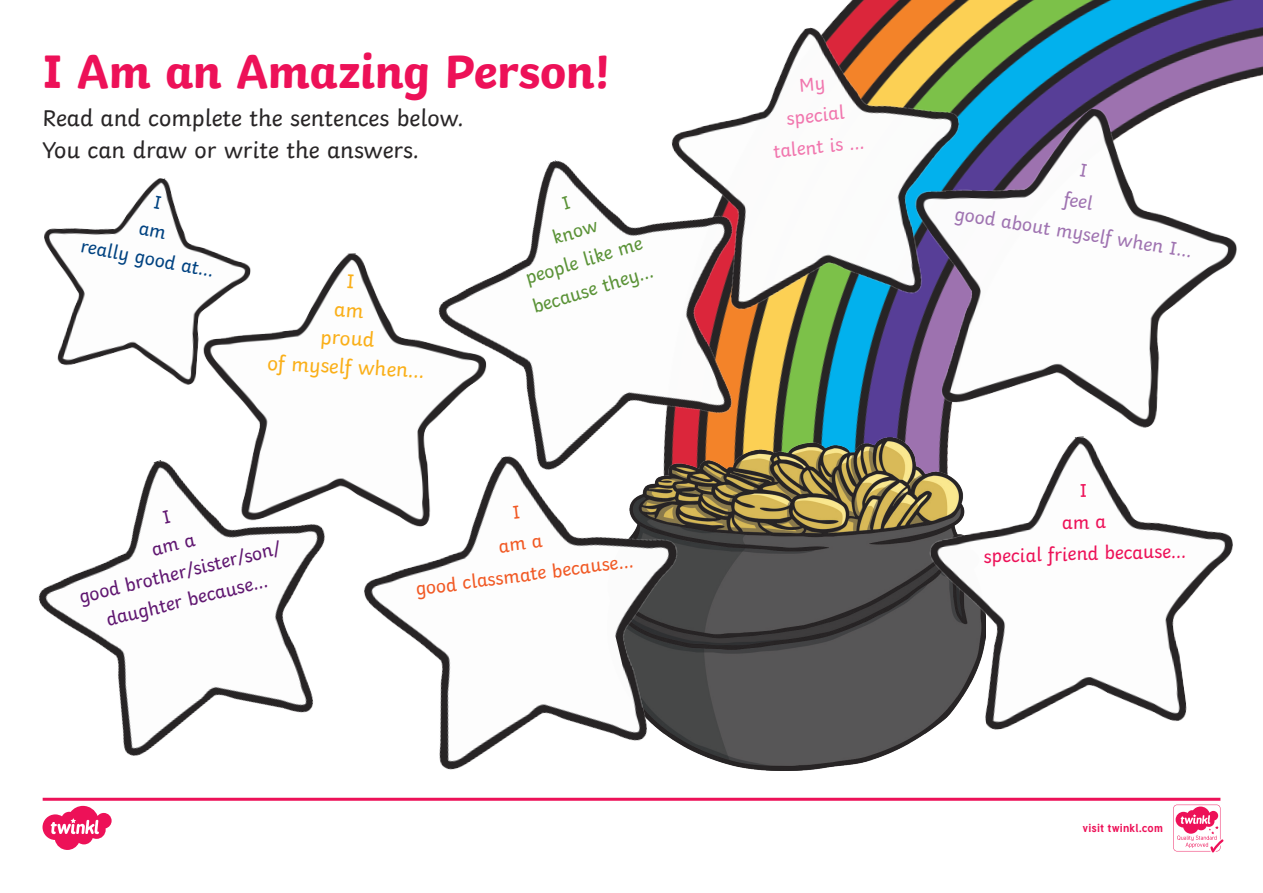
<style>
.page{position:relative;width:1263px;height:893px;background:#fff}
.page>*{position:absolute;margin:0;border:0;box-sizing:border-box;transform-origin:0 0}
.Heading_1{font:700 49.5px "Twinkl";letter-spacing:-.01em;color:#ed1158}
.KS1_Body_Copy{font:24px/31.5px "Twinkl";color:#282526}
.KS1_Body_Copy-2{font:21px/28.5px "Twinkl";color:#faaf18;text-align:center}
.KS1_Body_Copy-3{font:19.5px/28.5px "Twinkl";color:#601771;text-align:center}
.KS1_Body_Copy-4{font:19.5px/30px "Twinkl";color:#5a9236;text-align:center}
.KS1_Body_Copy-5{font:19.5px/31.5px "Twinkl";color:#9f73b1;text-align:center}
.KS1_Body_Copy-6{font:19.5px/31.5px "Twinkl";color:#ed1158;text-align:center}
.KS1_Body_Copy-7{font:19.5px/31.5px "Twinkl";color:#f15924;text-align:center}
.KS1_Body_Copy-8{font:19.5px/31.5px "Twinkl";color:#f176ae;text-align:center}
.KS1_Body_Copy-9{font:19.5px/28.5px "Twinkl";color:#004281;text-align:center}
.t1{font:700 11.4px "Tuffy";letter-spacing:.015em;color:#ed1158}
</style>
<div class="page">
<img style="left:827px;top:0;width:436px;height:437px">
<img style="left:743px;top:437px;width:150px;height:333px">
<img style="left:512px;top:160px;width:315px;height:378px">
<img style="left:876px;top:99px;width:387px;height:367px">
<img style="left:893px;top:416px;width:370px;height:336px">
<img style="left:405px;top:419px;width:338px;height:379px">
<img style="left:270px;top:253px;width:242px;height:312px">
<img style="left:38px;top:411px;width:367px;height:390px">
<img style="left:44px;top:178px;width:226px;height:233px">
<img style="left:633px;top:2px;width:376px;height:361px">
<svg style="left:43px;top:798px;width:1180px;height:54px"></svg>
<p class="Heading_1" style="left:42px;top:31px;width:570px">I Am an Amazing Person!</p>
<p class="KS1_Body_Copy" style="left:42px;top:101px;width:423px">Read and complete the sentences below.<br>You can draw or write the answers.</p>
<p class="KS1_Body_Copy-9" style="left:95px;top:173px;width:137px;rotate:11deg">I<br>am<br>really good at…</p>
<p class="KS1_Body_Copy-4" style="left:502px;top:205px;width:127px;rotate:-17deg">I<br>know<br>people like me because they…</p>
<p class="KS1_Body_Copy-2" style="left:273px;top:261px;width:159px;rotate:3deg">I<br>am<br>proud<br>of myself when…</p>
<p class="KS1_Body_Copy-3" style="left:62px;top:526px;width:208px;rotate:-14deg">I<br>am a<br>good brother/sister/son/ daughter because…</p>
<p class="KS1_Body_Copy-7" style="left:406px;top:508px;width:221px;rotate:-7deg">I<br>am a<br>good classmate because…</p>
<p class="KS1_Body_Copy-8" style="left:765px;top:71px;width:93px;rotate:-6deg">My<br>special talent is …</p>
<p class="KS1_Body_Copy-5" style="left:968px;top:134px;width:241px;rotate:9deg">I<br>feel<br>good about myself when I…</p>
<p class="KS1_Body_Copy-6" style="left:981px;top:476px;width:204px;rotate:-2deg">I<br>am a<br>special friend because…</p>
<p class="t1" style="left:1082px;top:819px;width:82px">visit twinkl.com</p>
</div>
